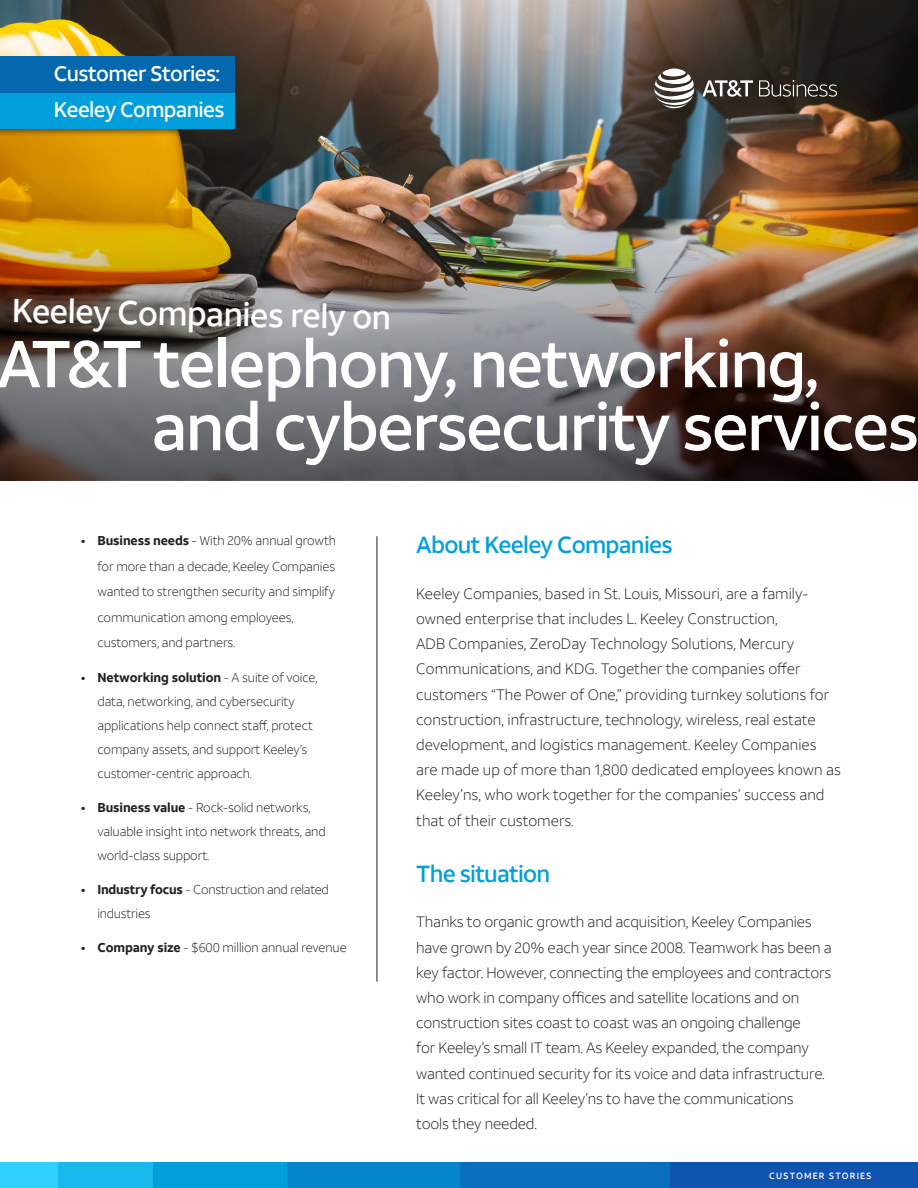
<style>
.page{position:relative;width:918px;height:1188px;background:#fff}
.page>*{position:absolute;margin:0;border:0;box-sizing:border-box;transform-origin:0 0}
.Headline{font:500 66px "ATT Aleck Sans";letter-spacing:-.03em;color:#fff}
.Headline-2{font:500 33px "ATT Aleck Sans";color:#fff}
.Subhead{font:500 23.25px "ATT Aleck Sans";letter-spacing:-.03em;color:#009fdb}
.Legal{font:500 21px "ATT Aleck Sans";letter-spacing:-.03em;color:#fff}
.Body_Copy{font:300 15px/25.2px "ATT Aleck Sans";letter-spacing:-.01em;color:#231f20}
.t1{font:300 12.75px/24px "ATT Aleck Sans";letter-spacing:-.01em;color:#231f20}
.t2{font:500 9px "ATT Aleck Sans";letter-spacing:.12em;color:#fff}
.s1{font-weight:700}
</style>
<div class="page">
<div style="left:669px;top:1163px;width:249px;height:25px;background:#0f54af"></div>
<div style="left:459px;top:1163px;width:211px;height:25px;background:#0a6ebe"></div>
<div style="left:287px;top:1163px;width:172px;height:25px;background:#0586cb"></div>
<div style="left:153px;top:1163px;width:134px;height:25px;background:#009fdb"></div>
<div style="left:57px;top:1163px;width:96px;height:25px;background:#18b9ed"></div>
<div style="left:0;top:1162px;width:57px;height:26px;background:#30d1ff"></div>
<img style="left:0;top:0;width:918px;height:481px">
<hr style="left:377px;top:536px;width:1px;height:446px;background:#231f20">
<svg style="left:654px;top:69px;width:40px;height:40px"></svg>
<svg style="left:702px;top:80px;width:51px;height:17px"></svg>
<svg style="left:759px;top:80px;width:78px;height:17px"></svg>
<div style="left:0;top:88px;width:238px;height:49px;background:#2e2926;opacity:.75"></div>
<div style="left:0;top:92px;width:234px;height:36px;background:#009fdb"></div>
<div style="left:0;top:56px;width:234px;height:37px;background:#0568ae"></div>
<p class="Legal" style="left:54px;top:61px;width:168px">Customer Stories:</p>
<p class="Legal" style="left:54px;top:96px;width:172px">Keeley Companies</p>
<p class="Headline-2" style="left:12px;top:290px;width:381px;rotate:1deg">Keeley Companies rely on</p>
<p class="Headline" style="left:-3px;top:323px;width:824px">AT&amp;T telephony, networking,</p>
<p class="Headline" style="left:151px;top:386px;width:769px">and cybersecurity services</p>
<p class="t1" style="left:98px;top:528px;width:240px;line-height:25.5px;text-indent:-16px"><span class="s1">• Business needs</span> - With 20% annual growth for more than a decade, Keeley Companies wanted to strengthen security and simplify communication among employees, customers, and partners.</p>
<p class="t1" style="left:98px;top:665px;width:222px;text-indent:-16px"><span class="s1">• Networking solution</span> - A suite of voice, data, networking, and cybersecurity applications help connect staff, protect company assets, and support Keeley’s customer-centric approach.</p>
<p class="t1" style="left:98px;top:795px;width:230px;text-indent:-16px"><span class="s1">• Business value</span> - Rock-solid networks, valuable insight into network threats, and world-class support.</p>
<p class="t1" style="left:98px;top:877px;width:233px;text-indent:-16px"><span class="s1">• Industry focus</span> - Construction and related industries</p>
<p class="t1" style="left:81px;top:936px;width:267px"><span class="s1">• Company size</span> - $600 million annual revenue</p>
<p class="Subhead" style="left:416px;top:531px;width:258px">About Keeley Companies</p>
<p class="Body_Copy" style="left:416px;top:581px;width:426px">Keeley Companies, based in St. Louis, Missouri, are a family&shy;owned enterprise that includes L. Keeley Construction,<br>ADB Companies, ZeroDay Technology Solutions, Mercury Communications, and KDG. Together the companies offer customers “The Power of One,” providing turnkey solutions for construction, infrastructure, technology, wireless, real estate development, and logistics management. Keeley Companies are made up of more than 1,800 dedicated employees known as Keeley’ns, who work together for the companies’ success and that of their customers.</p>
<p class="Subhead" style="left:416px;top:859px;width:136px">The situation</p>
<p class="Body_Copy" style="left:416px;top:909px;width:417px">Thanks to organic growth and acquisition, Keeley Companies have grown by 20% each year since 2008. Teamwork has been a key factor. However, connecting the employees and contractors who work in company offices and satellite locations and on construction sites coast to coast was an ongoing challenge<br>for Keeley’s small IT team. As Keeley expanded, the company wanted continued security for its voice and data infrastructure.<br>It was critical for all Keeley’ns to have the communications<br>tools they needed.</p>
<p class="t2" style="left:769px;top:1170px;width:104px">CUSTOMER STORIES</p>
</div>
